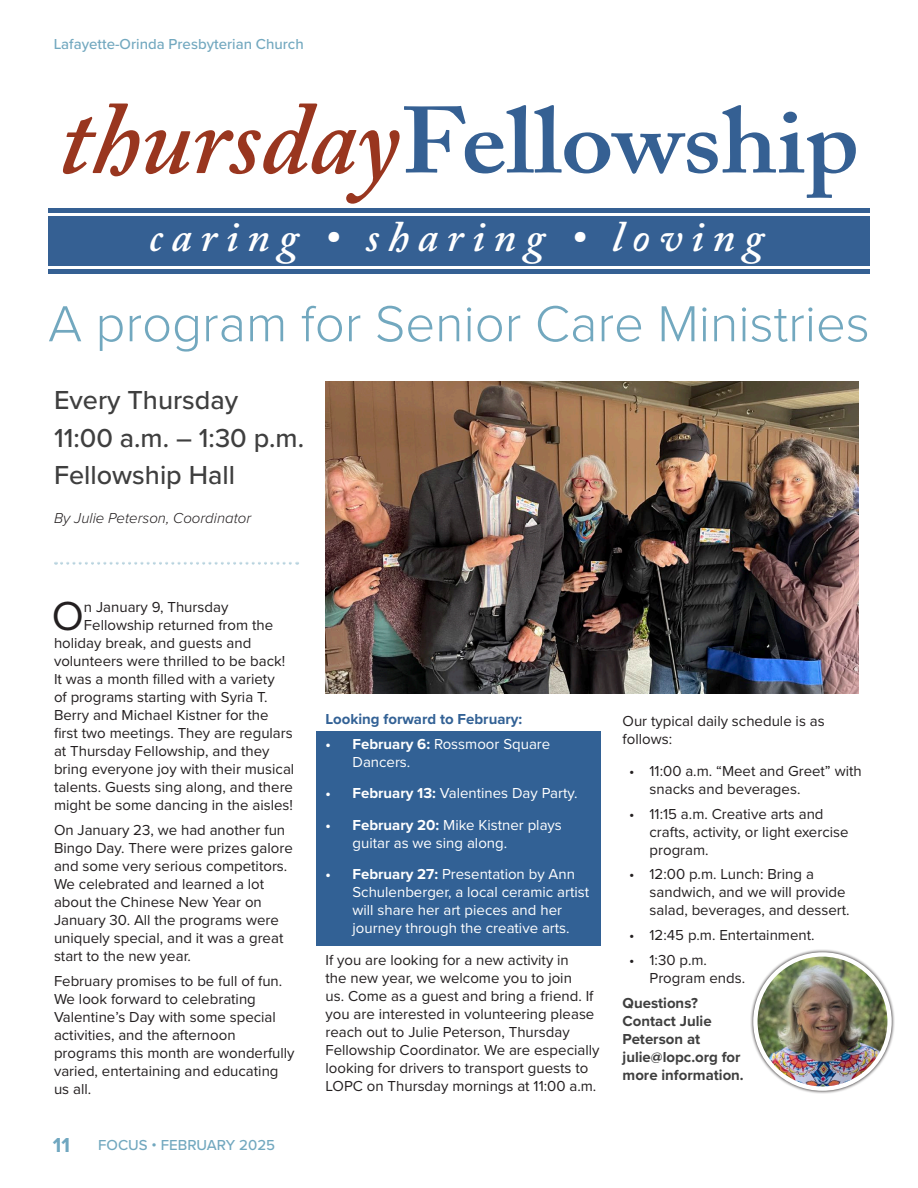
<style>
.page{position:relative;width:918px;height:1188px;background:#fff}
.page>*{position:absolute;margin:0;border:0;box-sizing:border-box;transform-origin:0 0}
.t1{font:600 93.15px "Adobe Caslon Pro";color:#356093;scale:1.11 1}
.Subtitle{font:300 52.5px "Proxima Nova";color:#72a8bf}
.t2{font:italic 600 43.35px "Adobe Caslon Pro";letter-spacing:.2em;color:#fff}
.Body{font:42px "Proxima Nova";color:#231f20}
.Body-2{font:500 27px "Proxima Nova";color:#3f3f3f}
.t3{font:700 21px "Proxima Nova";color:#70a7c0}
.Body-3{font:15px/18px "Proxima Nova";color:#231f20}
.Paragraph_Style_1{font:15px/18px "Proxima Nova";color:#231f20}
.t4{font:15px/18px "Proxima Nova";color:#fff}
.Date_Time_Contact{font:700 15px/18px "Proxima Nova";color:#3f3f3f}
.t5{font:500 15px "Proxima Nova";color:#72a8bf}
.Byline___Quote{font:italic 300 15px "Proxima Nova";color:#231f20}
.Body-4{font:700 15px "Proxima Nova";color:#326195}
.s1{font-style:italic;font-size:103.05px;color:#99361f}
.s2{font-weight:700}
</style>
<div class="page">
<div style="left:316px;top:731px;width:286px;height:215px;background:#326195"></div>
<div style="left:48px;top:216px;width:822px;height:50px;background:#356093"></div>
<hr style="left:48px;top:269px;width:822px;height:4px;background:#356093">
<hr style="left:48px;top:209px;width:822px;height:4px;background:#356093">
<div style="left:751px;top:950px;width:144px;height:144px;background:#231f20;opacity:.75"></div>
<img style="left:755px;top:954px;width:135px;height:135px;border-radius:67px">
<div style="left:753px;top:952px;width:139px;height:139px;border:4px solid #fff;border-radius:50%"></div>
<svg style="left:56px;top:562px;width:242px;height:3px"></svg>
<img style="left:326px;top:382px;width:533px;height:312px">
<p class="t5" style="left:54px;top:32px;width:252px">Lafayette-Orinda Presbyterian Church</p>
<p class="t1" style="left:59px;top:86px;width:722px"><span class="s1">thursday</span>Fellowship</p>
<p class="t2" style="left:149px;top:211px;width:616px">caring • sharing • loving</p>
<p class="Subtitle" style="left:48px;top:285px;width:823px">A program for Senior Care Ministries</p>
<p class="Body-2" style="left:54px;top:380px;width:186px">Every Thursday</p>
<p class="Body-2" style="left:54px;top:418px;width:252px">11:00 a.m. – 1:30 p.m.</p>
<p class="Body-2" style="left:54px;top:455px;width:183px">Fellowship Hall</p>
<p class="Byline___Quote" style="left:54px;top:507px;width:199px">By Julie Peterson, Coordinator</p>
<p class="Body" style="left:52px;top:585px;width:34px">O</p>
<p class="Body-3" style="left:84px;top:597px;width:146px">n January 9, Thursday</p>
<p class="Body-3" style="left:84px;top:615px;width:191px">Fellowship returned from the</p>
<p class="Body-3" style="left:54px;top:633px;width:199px">holiday break, and guests and</p>
<p class="Body-3" style="left:54px;top:651px;width:233px">volunteers were thrilled to be back!</p>
<p class="Body-3" style="left:54px;top:669px;width:222px">It was a month filled with a variety</p>
<p class="Body-3" style="left:54px;top:687px;width:215px">of programs starting with Syria T.</p>
<p class="Body-3" style="left:54px;top:705px;width:216px">Berry and Michael Kistner for the</p>
<p class="Body-3" style="left:54px;top:723px;width:240px">first two meetings. They are regulars</p>
<p class="Body-3" style="left:54px;top:741px;width:217px">at Thursday Fellowship, and they</p>
<p class="Body-3" style="left:54px;top:759px;width:242px">bring everyone joy with their musical</p>
<p class="Body-3" style="left:54px;top:777px;width:241px">talents. Guests sing along, and there</p>
<p class="Body-3" style="left:54px;top:795px;width:240px">might be some dancing in the aisles!</p>
<p class="Body-3" style="left:54px;top:820px;width:240px">On January 23, we had another fun<br>Bingo Day. There were prizes galore and some very serious competitors.<br>We celebrated and learned a lot about the Chinese New Year on<br>January 30. All the programs were uniquely special, and it was a great start to the new year.</p>
<p class="Body-3" style="left:54px;top:971px;width:242px">February promises to be full of fun.<br>We look forward to celebrating<br>Valentine’s Day with some special activities, and the afternoon programs this month are wonderfully varied, entertaining and educating us all.</p>
<p class="t3" style="left:53px;top:1129px;width:19px">11</p>
<p class="t5" style="left:98px;top:1134px;width:178px">FOCUS • FEBRUARY 2025</p>
<p class="Body-4" style="left:326px;top:708px;width:198px">Looking forward to February:</p>
<p class="t4" style="left:352px;top:734px;width:199px;text-indent:-27px"><span class="s2">• February 6:</span> Rossmoor Square<br>Dancers.</p>
<p class="t4" style="left:326px;top:784px;width:253px"><span class="s2">• February 13:</span> Valentines Day Party.</p>
<p class="t4" style="left:352px;top:815px;width:211px;text-indent:-27px"><span class="s2">• February 20:</span> Mike Kistner plays guitar as we sing along.</p>
<p class="t4" style="left:352px;top:865px;width:238px;text-indent:-27px"><span class="s2">• February 27:</span> Presentation by Ann Schulenberger, a local ceramic artist will share her art pieces and her journey through the creative arts.</p>
<p class="Paragraph_Style_1" style="left:326px;top:950px;width:275px">If you are looking for a new activity in<br>the new year, we welcome you to join<br>us. Come as a guest and bring a friend. If you are interested in volunteering please reach out to Julie Peterson, Thursday Fellowship Coordinator. We are especially looking for drivers to transport guests to LOPC on Thursday mornings at 11:00 a.m.</p>
<p class="Body-3" style="left:623px;top:712px;width:204px">Our typical daily schedule is as follows:</p>
<p class="Paragraph_Style_1" style="left:650px;top:761px;width:214px;text-indent:-20px">• 11:00 a.m. “Meet and Greet” with snacks and beverages.</p>
<p class="Paragraph_Style_1" style="left:650px;top:804px;width:201px;text-indent:-20px">• 11:15 a.m. Creative arts and crafts, activity, or light exercise program.</p>
<p class="Paragraph_Style_1" style="left:650px;top:865px;width:202px;text-indent:-20px">• 12:00 p.m. Lunch: Bring a sandwich, and we will provide salad, beverages, and dessert.</p>
<p class="Paragraph_Style_1" style="left:629px;top:925px;width:187px">• 12:45 p.m. Entertainment.</p>
<p class="Paragraph_Style_1" style="left:650px;top:950px;width:97px;text-indent:-20px">• 1:30 p.m.<br>Program ends.</p>
<p class="Date_Time_Contact" style="left:623px;top:993px;width:123px">Questions?<br>Contact Julie<br>Peterson at julie@lopc.org for more information.</p>
</div>
